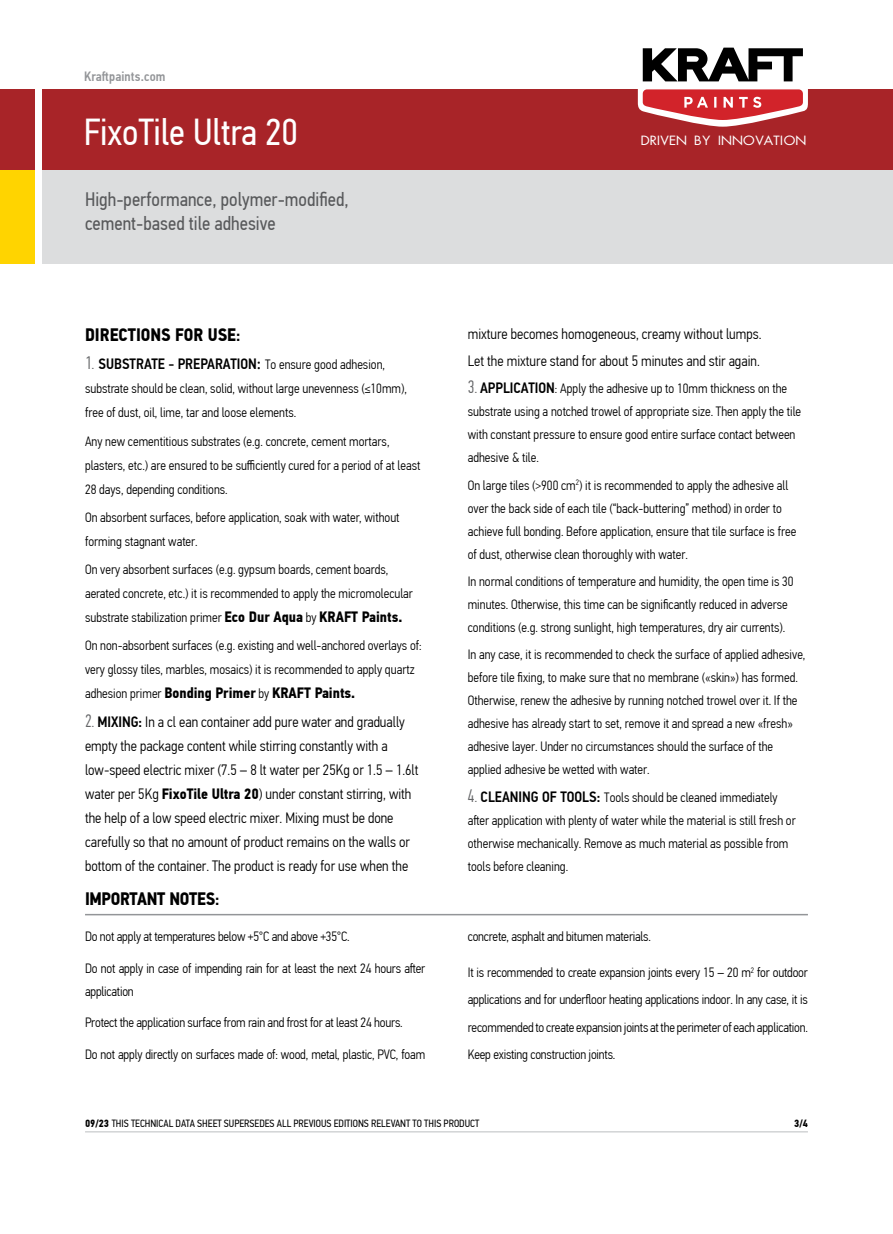
<style>
.page{position:relative;width:893px;height:1234px;background:#fff}
.page>*{position:absolute;margin:0;border:0;box-sizing:border-box;transform-origin:0 0}
.t1{font:37.5px "PF Din Text Cond Pro";color:#fff}
.t2{font:19.5px/23.4px "PF Din Text Cond Pro";color:#58595b}
.t3{font:700 18px "PF Din Text Cond Pro";color:#000}
.t4{font:300 15px/24px "PF Din Text Cond Pro";color:#000}
.t5{font:500 15px "PF Din Text Cond Pro";color:#000}
.t6{font:700 15px "PF Din Text Cond Pro";color:#000}
.t7{font:300 13.5px/23px "PF Din Text Cond Pro";color:#000}
.t8{font:13.5px "UB Future";color:#fff;scale:1.1 1}
.t9{font:500 13.5px "PF Din Text Cond Pro";letter-spacing:.01em;color:#939598}
.t10{font:10.5px "PF Din Text Cond Pro";color:#000}
.t11{font:700 10.5px "PF Din Text Cond Pro";color:#000}
.s1{font-weight:500}
.s2{font-family:"PF Din Text Comp Pro";font-weight:300;font-size:18px;color:#636466}
.s3{font-family:"Minion Pro";font-size:18px}
.s4{font-weight:300;font-size:13.5px}
.s5{font-weight:700;font-size:15px}
.s6{font-family:"PF Din Text Comp Pro";font-size:18px;color:#636466}
.s7{font-weight:700}
.s8{font-weight:500;font-size:15px}
</style>
<div class="page">
<div style="left:43px;top:89px;width:850px;height:81px;background:#a82428"></div>
<div style="left:0;top:89px;width:34px;height:81px;background:#a82428"></div>
<svg style="left:638px;top:47px;width:170px;height:80px"></svg>
<div style="left:43px;top:170px;width:850px;height:94px;background:#dcddde"></div>
<hr style="left:85px;top:913px;width:723px;height:2px;background:#939598">
<hr style="left:85px;top:1131px;width:723px;height:1px;background:#bcbec0">
<div style="left:0;top:170px;width:34px;height:94px;background:#ffd400"></div>
<p class="t9" style="left:84px;top:69px;width:83px">Kraftpaints.com</p>
<p class="t1" style="left:84px;top:109px;width:216px">FixoTile Ultra 20</p>
<p class="t2" style="left:85px;top:188px;width:265px">High-performance, polymer-modified, cement-based tile adhesive</p>
<p class="t3" style="left:85px;top:324px;width:157px">DIRECTIONS FOR USE<span class="s1">:</span></p>
<p class="t5" style="left:85px;top:355px;width:301px"><span class="s2">1.</span> SUBSTRATE - PREPARATION<span class="s3">:</span> <span class="s4">To ensure good adhesion,</span></p>
<p class="t7" style="left:85px;top:377px;width:323px;line-height:24px">substrate should be clean, solid, without large unevenness (≤10mm), free of dust, oil, lime, tar and loose elements.</p>
<p class="t7" style="left:85px;top:429px;width:337px;line-height:24px">Any new cementitious substrates (e.g. concrete, cement mortars, plasters, etc.) are ensured to be sufficiently cured for a period of at least<br>28 days, depending conditions.</p>
<p class="t7" style="left:85px;top:505px;width:316px;line-height:24px">On absorbent surfaces, before application, soak with water, without forming stagnant water.</p>
<p class="t7" style="left:85px;top:557px;width:329px;line-height:24px">On very absorbent surfaces (e.g. gypsum boards, cement boards, aerated concrete, etc.) it is recommended to apply the micromolecular substrate stabilization primer <span class="s5">Eco Dur Aqua</span> by <span class="s5">KRAFT Paints.</span></p>
<p class="t7" style="left:85px;top:633px;width:338px;line-height:24px">On non-absorbent surfaces (e.g. existing and well-anchored overlays of: very glossy tiles, marbles, mosaics) it is recommended to apply quartz</p>
<p class="t6" style="left:85px;top:684px;width:272px"><span class="s4">adhesion primer</span> Bonding Primer <span class="s4">by</span> KRAFT Paints.</p>
<p class="t4" style="left:85px;top:709px;width:335px"><span class="s6">2.</span> <span class="s1">MIXING:</span> In a cl ean container add pure water and gradually empty the package content while stirring constantly with a low-speed electric mixer (7.5 – 8 lt water per 25Kg or 1.5 – 1.6lt water per 5Kg <span class="s7">FixoTile Ultra 20</span>) under constant stirring, with the help of a low speed electric mixer. Mixing must be done carefully so that no amount of product remains on the walls or bottom of the container. The product is ready for use when the</p>
<p class="t3" style="left:85px;top:888px;width:136px">IMPORTANT NOTES<span class="s1">:</span></p>
<p class="t7" style="left:85px;top:924px;width:266px">Do not apply at temperatures below +5°C and above +35°C.</p>
<p class="t7" style="left:85px;top:956px;width:342px">Do not apply in case of impending rain for at least the next 24 hours after application</p>
<p class="t7" style="left:85px;top:1010px;width:319px">Protect the application surface from rain and frost for at least 24 hours.</p>
<p class="t7" style="left:85px;top:1042px;width:342px">Do not apply directly on surfaces made of: wood, metal, plastic, PVC, foam</p>
<p class="t8" style="left:640px;top:133px;width:152px">DRIVEN BY INNOVATION</p>
<p class="t4" style="left:468px;top:322px;width:295px">mixture becomes homogeneous, creamy without lumps.</p>
<p class="t4" style="left:468px;top:349px;width:294px">Let the mixture stand for about 5 minutes and stir again.</p>
<p class="t7" style="left:468px;top:377px;width:335px"><span class="s6">3.</span> <span class="s8">APPLICATION</span>: Apply the adhesive up to 10mm thickness on the substrate using a notched trowel of appropriate size. Then apply the tile with constant pressure to ensure good entire surface contact between adhesive &amp; tile.</p>
<p class="t7" style="left:468px;top:473px;width:330px">On large tiles (&gt;900 cm<sup>2</sup>) it is recommended to apply the adhesive all over the back side of each tile (“back-buttering” method) in order to achieve full bonding. Before application, ensure that tile surface is free of dust, otherwise clean thoroughly with water.</p>
<p class="t7" style="left:468px;top:570px;width:327px">In normal conditions of temperature and humidity, the open time is 30 minutes. Otherwise, this time can be significantly reduced in adverse conditions (e.g. strong sunlight, high temperatures, dry air currents).</p>
<p class="t7" style="left:468px;top:643px;width:339px">In any case, it is recommended to check the surface of applied adhesive, before tile fixing, to make sure that no membrane («skin») has formed.<br>Otherwise, renew the adhesive by running notched trowel over it. If the adhesive has already start to set, remove it and spread a new «fresh» adhesive layer. Under no circumstances should the surface of the applied adhesive be wetted with water.</p>
<p class="t7" style="left:468px;top:785px;width:330px"><span class="s6">4.</span> <span class="s8">CLEANING OF TOOLS:</span> Tools should be cleaned immediately after application with plenty of water while the material is still fresh or otherwise mechanically. Remove as much material as possible from tools before cleaning.</p>
<p class="t7" style="left:468px;top:924px;width:185px">concrete, asphalt and bitumen materials.</p>
<p class="t7" style="left:468px;top:958px;width:342px;line-height:27.3px;text-align:justify">It is recommended to create expansion joints every 15 – 20 m<sup>2</sup> for outdoor applications and for underfloor heating applications indoor. In any case, it is recommended to create expansion joints at the perimeter of each application.<br>Keep existing construction joints.</p>
<p class="t10" style="left:85px;top:1117px;width:396px"><span class="s7">09/23</span> ΤHIS TECHNICAL DATA SHEET SUPERSEDES ALL PREVIOUS EDITIONS RELEVANT TO THIS PRODUCT</p>
<p class="t11" style="left:794px;top:1117px;width:15px">3/4</p>
</div>
